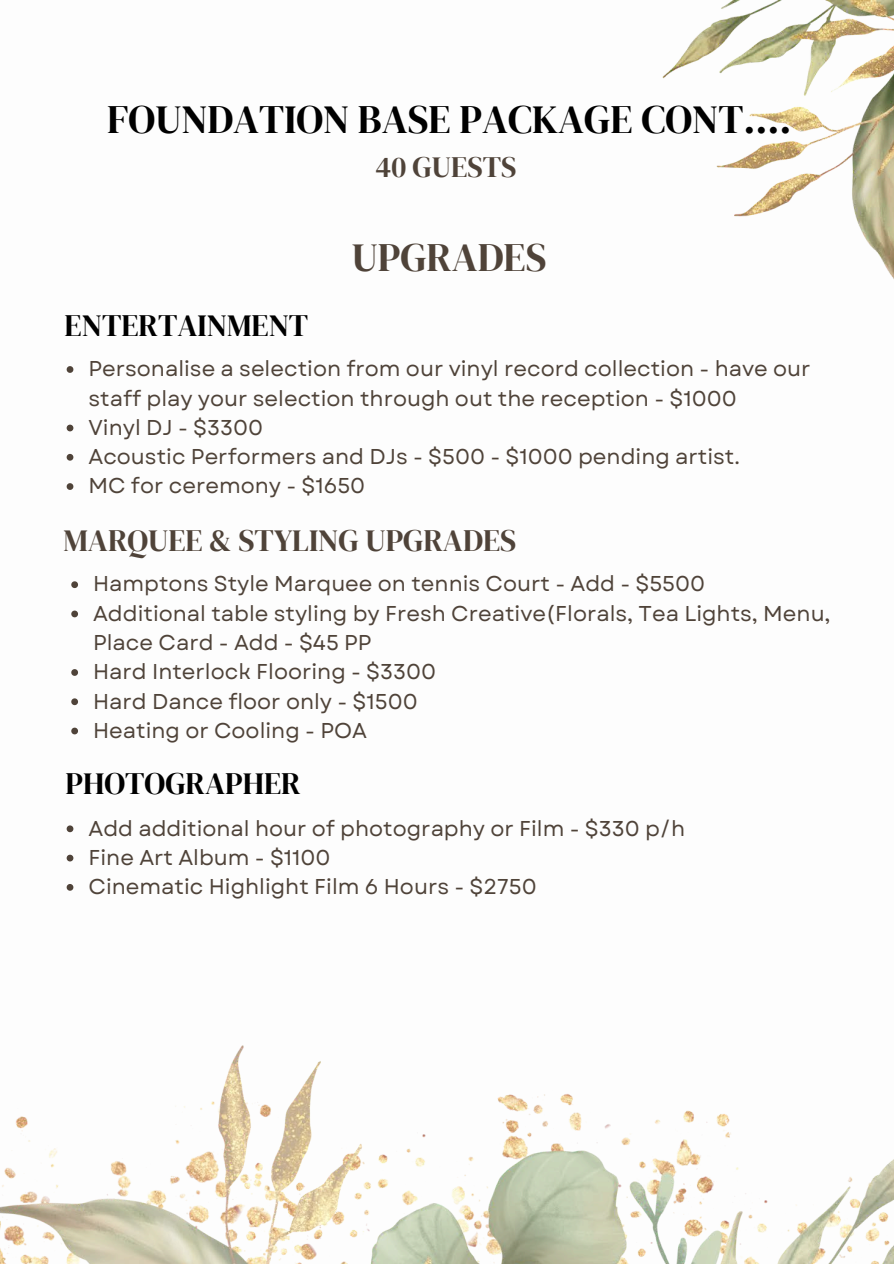
<style>
.page{position:relative;width:894px;height:1264px;background:#fff}
.page>*{position:absolute;margin:0;border:0;box-sizing:border-box;transform-origin:0 0}
.t1{font:39.9px "DM Serif Display";color:#000}
.t2{font:39.9px "DM Serif Display";color:#4f4339}
.t3{font:30.9px "DM Serif Display";color:#000}
.t4{font:30.9px "DM Serif Display";color:#4f4339}
.t5{font:29.4px "DM Serif Display";color:#4f4339}
.t6{font:21.45px/29.2px "Garet";color:#4f4339}
</style>
<div class="page">
<img style="left:662px;top:0;width:231px;height:278px">
<img style="left:0;top:1045px;width:893px;height:218px">
<svg style="left:67px;top:366px;width:6px;height:7px"></svg>
<svg style="left:67px;top:424px;width:6px;height:7px"></svg>
<svg style="left:67px;top:454px;width:6px;height:6px"></svg>
<svg style="left:67px;top:483px;width:6px;height:7px"></svg>
<svg style="left:71px;top:581px;width:7px;height:7px"></svg>
<svg style="left:71px;top:610px;width:7px;height:7px"></svg>
<svg style="left:71px;top:669px;width:7px;height:7px"></svg>
<svg style="left:71px;top:698px;width:7px;height:7px"></svg>
<svg style="left:71px;top:727px;width:7px;height:7px"></svg>
<svg style="left:67px;top:825px;width:6px;height:7px"></svg>
<svg style="left:67px;top:854px;width:6px;height:7px"></svg>
<svg style="left:67px;top:884px;width:6px;height:6px"></svg>
<p class="t1" style="left:107px;top:92px;width:685px">FOUNDATION BASE PACKAGE CONT....</p>
<p class="t5" style="left:375px;top:147px;width:142px">40 GUESTS</p>
<p class="t3" style="left:65px;top:304px;width:245px">ENTERTAINMENT</p>
<p class="t2" style="left:352px;top:229px;width:196px">UPGRADES</p>
<h1 class="t6" style="left:88px;top:354px;width:723px">Personalise a selection from our vinyl record collection - have our staff play your selection through out the reception - $1000</h1>
<h1 class="t6" style="left:88px;top:413px;width:176px">Vinyl DJ - $3300</h1>
<h2 class="t6" style="left:88px;top:442px;width:652px">Acoustic Performers and DJs - $500 - $1000 pending artist.</h2>
<p class="t6" style="left:88px;top:471px;width:278px">MC for ceremony - $1650</p>
<p class="t4" style="left:63px;top:519px;width:454px">MARQUEE &amp; STYLING UPGRADES</p>
<p class="t6" style="left:93px;top:569px;width:613px">Hamptons Style Marquee on tennis Court - Add - $5500</p>
<h2 class="t6" style="left:93px;top:598px;width:738px">Additional table styling by Fresh Creative(Florals, Tea Lights, Menu,<br>Place Card - Add - $45 PP</h2>
<p class="t6" style="left:93px;top:657px;width:344px">Hard Interlock Flooring - $3300</p>
<p class="t6" style="left:93px;top:686px;width:326px">Hard Dance floor only - $1500</p>
<p class="t6" style="left:93px;top:715px;width:275px">Heating or Cooling - POA</p>
<p class="t3" style="left:66px;top:761px;width:236px">PHOTOGRAPHER</p>
<p class="t6" style="left:88px;top:813px;width:598px">Add additional hour of photography or Film - $330 p/h</p>
<h2 class="t6" style="left:88px;top:842px;width:243px">Fine Art Album - $1100</h2>
<p class="t6" style="left:88px;top:872px;width:449px">Cinematic Highlight Film 6 Hours - $2750</p>
</div>
